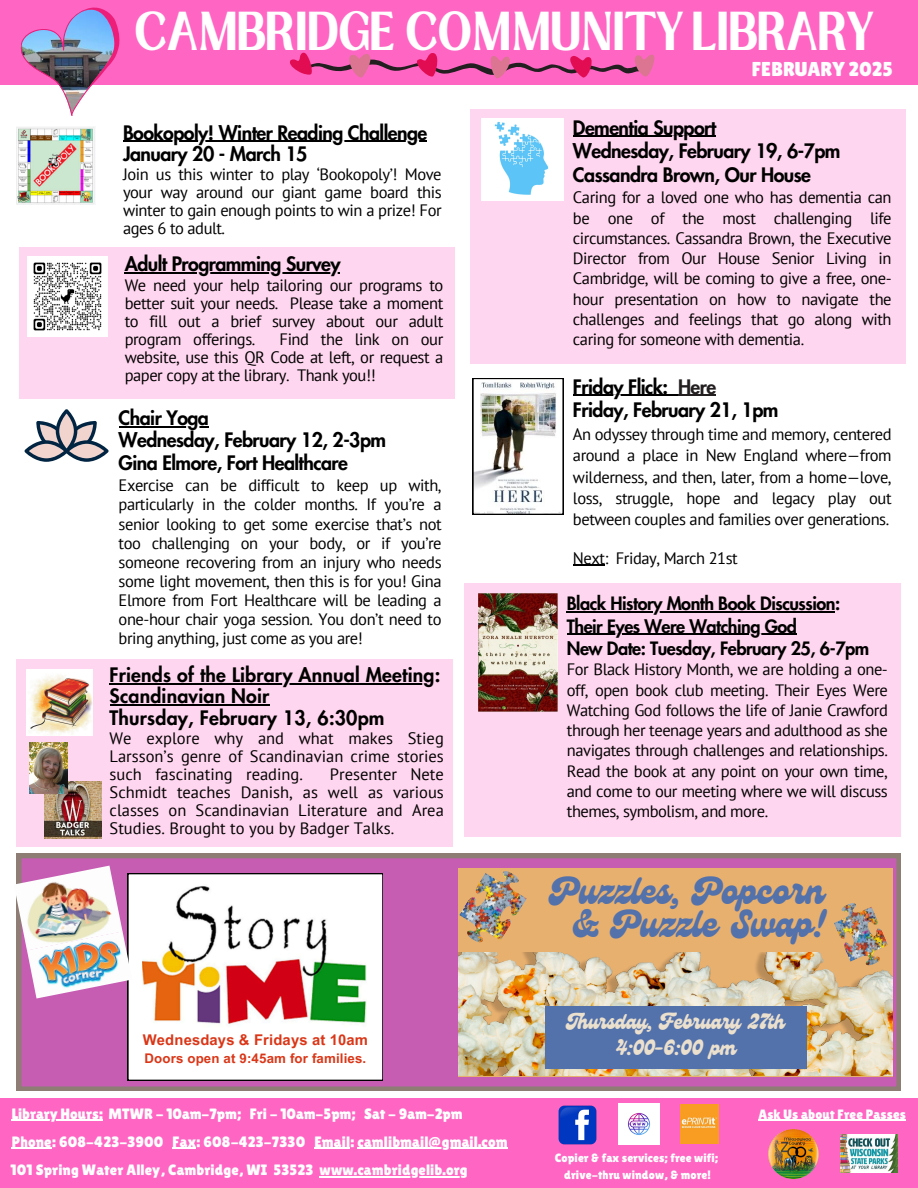
<style>
.page{position:relative;width:918px;height:1188px;background:#fff}
.page>*{position:absolute;margin:0;border:0;box-sizing:border-box;transform-origin:0 0}
.t1{font:700 42px "Loubag";color:#fff}
.t2{font:37.2px/33.5px "Genty";color:#5371ab;text-align:center}
.t3{font:21px/25.8px "Genty";color:#ebe0cd;text-align:center}
.t4{font:20.1px "Lilita One";color:#fff}
.t5{font:800 19.5px/23.7px "Futura LT Pro";letter-spacing:-.025em;color:#000}
.t6{font:800 19.5px/21.3px "Futura LT Pro";letter-spacing:.01em;color:#000}
.t7{font:800 18px/22.5px "Futura LT Pro";letter-spacing:-.025em;color:#000}
.t8{font:16.5px/20.2px "PT Sans";letter-spacing:-.025em;color:#000;text-align:justify}
.t9{font:15px "Lilita One";letter-spacing:.01em;color:#fff}
.t10{font:700 14.85px "Arial MT Pro";letter-spacing:.01em;color:#da3617}
.t11{font:13.5px "Lilita One";letter-spacing:.01em;color:#fff}
.t12{font:700 13.35px "Arial MT Pro";letter-spacing:.01em;color:#da3617}
.t13{font:12px "Lilita One";letter-spacing:.01em;color:#fff}
.s1{color:#231f20}
</style>
<div class="page">
<div style="left:0;top:0;width:918px;height:84px;background:#ff66c4"></div>
<div style="left:0;top:1099px;width:918px;height:89px;background:#ff66c4"></div>
<img style="left:768px;top:1129px;width:51px;height:50px">
<img style="left:558px;top:1105px;width:39px;height:40px">
<img style="left:619px;top:1104px;width:40px;height:40px">
<svg style="left:17px;top:854px;width:884px;height:237px;background:#bb62a7"></svg>
<img style="left:681px;top:1105px;width:38px;height:38px">
<hr style="left:758px;top:1120px;width:148px;height:1px;background:#fff">
<img style="left:840px;top:1134px;width:58px;height:39px">
<svg style="left:128px;top:873px;width:255px;height:208px"></svg>
<img style="left:143px;top:878px;width:224px;height:150px">
<img style="left:27px;top:931px;width:105px;height:68px">
<img style="left:16px;top:866px;width:107px;height:85px">
<div style="left:465px;top:583px;width:436px;height:254px;background:#ffd6ef"></div>
<div style="left:470px;top:110px;width:436px;height:254px;background:#ffd6ef"></div>
<img style="left:21px;top:8px;width:98px;height:108px">
<svg style="left:290px;top:52px;width:365px;height:27px"></svg>
<img style="left:16px;top:127px;width:79px;height:78px">
<div style="left:16px;top:660px;width:436px;height:187px;background:#ffd6ef"></div>
<img style="left:45px;top:782px;width:56px;height:57px">
<img style="left:30px;top:743px;width:37px;height:50px">
<div style="left:19px;top:247px;width:436px;height:151px;background:#ffd6ef"></div>
<img style="left:27px;top:257px;width:80px;height:80px">
<img style="left:473px;top:378px;width:91px;height:137px">
<div style="left:458px;top:868px;width:435px;height:209px;background:#e7b06f"></div>
<img style="left:458px;top:953px;width:435px;height:122px">
<div style="left:545px;top:1006px;width:262px;height:62px;background:#5371ab"></div>
<img style="left:478px;top:593px;width:79px;height:119px">
<img style="left:459px;top:871px;width:68px;height:72px">
<img style="left:834px;top:903px;width:54px;height:63px">
<img style="left:27px;top:670px;width:65px;height:65px">
<img style="left:482px;top:118px;width:82px;height:82px">
<hr style="left:110px;top:683px;width:325px;height:1px;background:#000">
<hr style="left:110px;top:705px;width:160px;height:1px;background:#000">
<hr style="left:119px;top:426px;width:89px;height:1px;background:#000">
<hr style="left:12px;top:1120px;width:91px;height:1px;background:#fff">
<hr style="left:12px;top:1148px;width:40px;height:1px;background:#fff">
<svg style="left:173px;top:1148px;width:23px;height:1px"></svg>
<hr style="left:314px;top:1148px;width:36px;height:1px;background:#fff">
<hr style="left:358px;top:1148px;width:150px;height:1px;background:#fff">
<hr style="left:320px;top:1176px;width:148px;height:1px;background:#fff">
<hr style="left:573px;top:136px;width:143px;height:1px;background:#000">
<hr style="left:567px;top:611px;width:268px;height:1px;background:#000">
<hr style="left:567px;top:634px;width:230px;height:1px;background:#000">
<hr style="left:573px;top:395px;width:95px;height:1px;background:#000">
<hr style="left:678px;top:395px;width:38px;height:1px;background:#231f20">
<hr style="left:573px;top:565px;width:32px;height:1px;background:#000">
<hr style="left:123px;top:141px;width:304px;height:1px;background:#000">
<hr style="left:125px;top:273px;width:215px;height:1px;background:#000">
<svg style="left:24px;top:409px;width:85px;height:53px"></svg>
<p class="t1" style="left:134px;top:-3px;width:739px">CAMBRIDGE COMMUNITY LIBRARY</p>
<h6 class="t5" style="left:123px;top:123px;width:306px;line-height:21.3px">Bookopoly! Winter Reading Challenge<br>January 20 - March 15</h6>
<h6 class="t8" style="left:123px;top:165px;width:320px;line-height:18px">Join us this winter to play ‘Bookopoly’! Move your way around our giant game board this winter to gain enough points to win a prize! For ages 6 to adult.</h6>
<p class="t5" style="left:125px;top:253px;width:217px">Adult Programming Survey</p>
<p class="t8" style="left:125px;top:275px;width:320px;line-height:18px">We need your help tailoring our programs to better suit your needs. Please take a moment to fill out a brief survey about our adult program offerings.</p>
<p class="t8" style="left:125px;top:329px;width:320px;line-height:18px;text-indent:155px">Find the link on our website, use this QR Code at left, or request a paper copy at the library. Thank you!!</p>
<h5 class="t5" style="left:119px;top:407px;width:269px;line-height:22.5px">Chair Yoga<br>Wednesday, February 12, 2-3pm<br>Gina Elmore, Fort Healthcare</h5>
<h5 class="t8" style="left:119px;top:476px;width:325px;line-height:19.2px">Exercise can be difficult to keep up with, particularly in the colder months. If you’re a senior looking to get some exercise that’s not too challenging on your body, or if you’re someone recovering from an injury who needs some light movement, then this is for you! Gina Elmore from Fort Healthcare will be leading a one-hour chair yoga session. You don’t need to bring anything, just come as you are!</h5>
<h5 class="t6" style="left:110px;top:665px;width:332px">Friends of the Library Annual Meeting:<br>Scandinavian Noir<br>Thursday, February 13, 6:30pm</h5>
<h5 class="t8" style="left:110px;top:729px;width:336px;line-height:18px">We explore why and what makes Stieg Larsson’s genre of Scandinavian crime stories such fascinating reading.</h5>
<h5 class="t8" style="left:110px;top:765px;width:336px;line-height:18px;text-indent:220px">Presenter Nete Schmidt teaches Danish, as well as various classes on Scandinavian Literature and Area Studies. Brought to you by Badger Talks.</h5>
<h5 class="t10" style="left:143px;top:1034px;width:227px">Wednesdays &amp; Fridays at 10am</h5>
<h5 class="t12" style="left:145px;top:1053px;width:223px">Doors open at 9:45am for families.</h5>
<p class="t9" style="left:12px;top:1105px;width:453px">Library Hours: MTWR - 10am-7pm; Fri - 10am-5pm; Sat - 9am-2pm</p>
<p class="t9" style="left:12px;top:1133px;width:498px">Phone: 608-423-3900 Fax: 608-423-7330 Email: camlibmail@gmail.com</p>
<h5 class="t9" style="left:11px;top:1161px;width:459px">101 Spring Water Alley, Cambridge, WI 53523 www.cambridgelib.org</h5>
<h5 class="t4" style="left:752px;top:57px;width:143px">FEBRUARY 2025</h5>
<p class="t5" style="left:573px;top:117px;width:269px">Dementia Support<br>Wednesday, February 19, 6-7pm<br>Cassandra Brown, Our House</p>
<p class="t8" style="left:573px;top:187px;width:320px">Caring for a loved one who has dementia can be one of the most challenging life circumstances. Cassandra Brown, the Executive Director from Our House Senior Living in Cambridge, will be coming to give a free, one&shy;hour presentation on how to navigate the challenges and feelings that go along with caring for someone with dementia.</p>
<h5 class="t5" style="left:573px;top:376px;width:207px">Friday Flick: <span class="s1">Here<br></span>Friday, February 21, 1pm</h5>
<h5 class="t8" style="left:573px;top:423px;width:320px;line-height:21.3px">An odyssey through time and memory, centered around a place in New England where—from wilderness, and then, later, from a home—love, loss, struggle, hope and legacy play out between couples and families over generations.</h5>
<p class="t8" style="left:573px;top:547px;width:166px">Next: Friday, March 21st</p>
<p class="t7" style="left:567px;top:593px;width:275px">Black History Month Book Discussion:</p>
<p class="t7" style="left:567px;top:615px;width:304px">Their Eyes Were Watching God<br>New Date: Tuesday, February 25, 6-7pm</p>
<p class="t8" style="left:567px;top:659px;width:323px">For Black History Month, we are holding a one&shy;off, open book club meeting. Their Eyes Were Watching God follows the life of Janie Crawford through her teenage years and adulthood as she navigates through challenges and relationships.<br>Read the book at any point on your own time, and come to our meeting where we will discuss themes, symbolism, and more.</p>
<h3 class="t2" style="left:551px;top:874px;width:275px">Puzzles, Popcorn &amp; Puzzle Swap!</h3>
<p class="t3" style="left:567px;top:1009px;width:219px">Thursday, February 27th<br>4:00-6:00 pm</p>
<p class="t13" style="left:555px;top:1151px;width:165px">Copier &amp; fax services; free wifi;</p>
<p class="t13" style="left:564px;top:1168px;width:148px">drive-thru window, &amp; more!</p>
<p class="t11" style="left:758px;top:1106px;width:149px">Ask Us about Free Passes</p>
</div>
